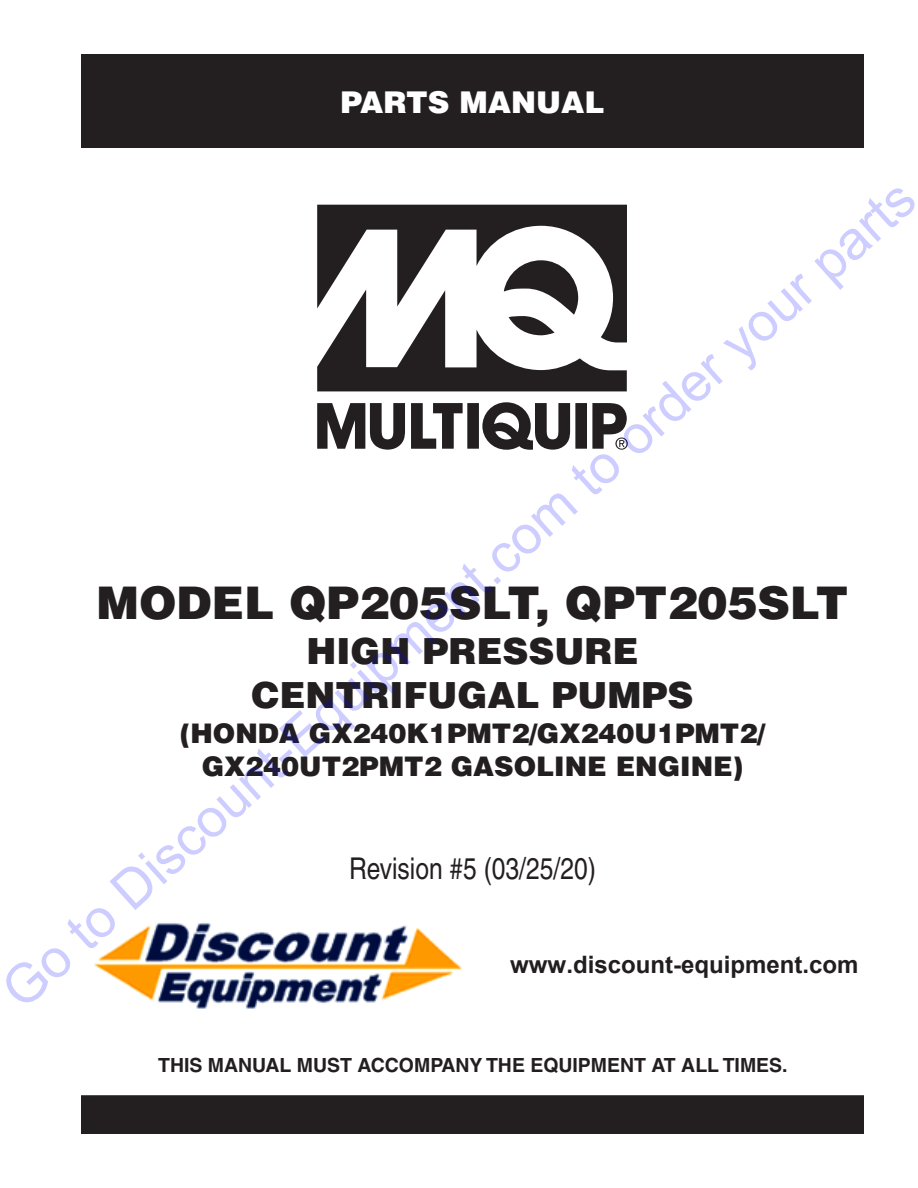
<style>
.page{position:relative;width:918px;height:1188px;background:#fff}
.page>*{position:absolute;margin:0;border:0;box-sizing:border-box;transform-origin:0 0}
.t1{font:54px "Arial";color:rgb(0 0 255/.2)}
.t2{font:900 45px "Helvetica";color:#231f20}
.t3{font:900 36px/44.1px "Helvetica";color:#231f20;text-align:center}
.t4{font:condensed 30px "Helvetica";color:#231f20}
.t5{font:900 30px "Helvetica";color:#fff}
.t6{font:900 27px/33px "Helvetica";color:#231f20;text-align:center}
.t7{font:700 24px "Arial";color:#221e1f}
.t8{font:700 19.5px "Helvetica";color:#231f20}
</style>
<div class="page">
<div style="left:81px;top:54px;width:783px;height:94px;background:#231f20"></div>
<svg style="left:317px;top:205px;width:311px;height:245px"></svg>
<div style="left:82px;top:1096px;width:781px;height:37px;background:#231f20"></div>
<div style="left:81px;top:1095px;width:783px;height:39px;border:2px solid #231f20"></div>
<img style="left:94px;top:923px;width:368px;height:86px">
<p class="t5" style="left:341px;top:83px;width:265px">PARTS MANUAL</p>
<h1 class="t1" style="left:-15px;top:970px;width:1208px;rotate:-42deg">Go to Discount-Equipment.com to order your parts</h1>
<h2 class="t2" style="left:97px;top:574px;width:753px">MODEL QP205SLT, QPT205SLT</h2>
<h3 class="t3" style="left:252px;top:628px;width:443px">HIGH PRESSURE<br>CENTRIFUGAL PUMPS</h3>
<p class="t6" style="left:180px;top:716px;width:587px">(HONDA GX240K1PMT2/GX240U1PMT2/<br>GX240UT2PMT2 GASOLINE ENGINE)</p>
<p class="t4" style="left:349px;top:851px;width:248px">Revision #5 (03/25/20)</p>
<p class="t7" style="left:510px;top:948px;width:350px">www.discount-equipment.com</p>
<p class="t8" style="left:158px;top:1053px;width:631px">THIS MANUAL MUST ACCOMPANY THE EQUIPMENT AT ALL TIMES.</p>
</div>
